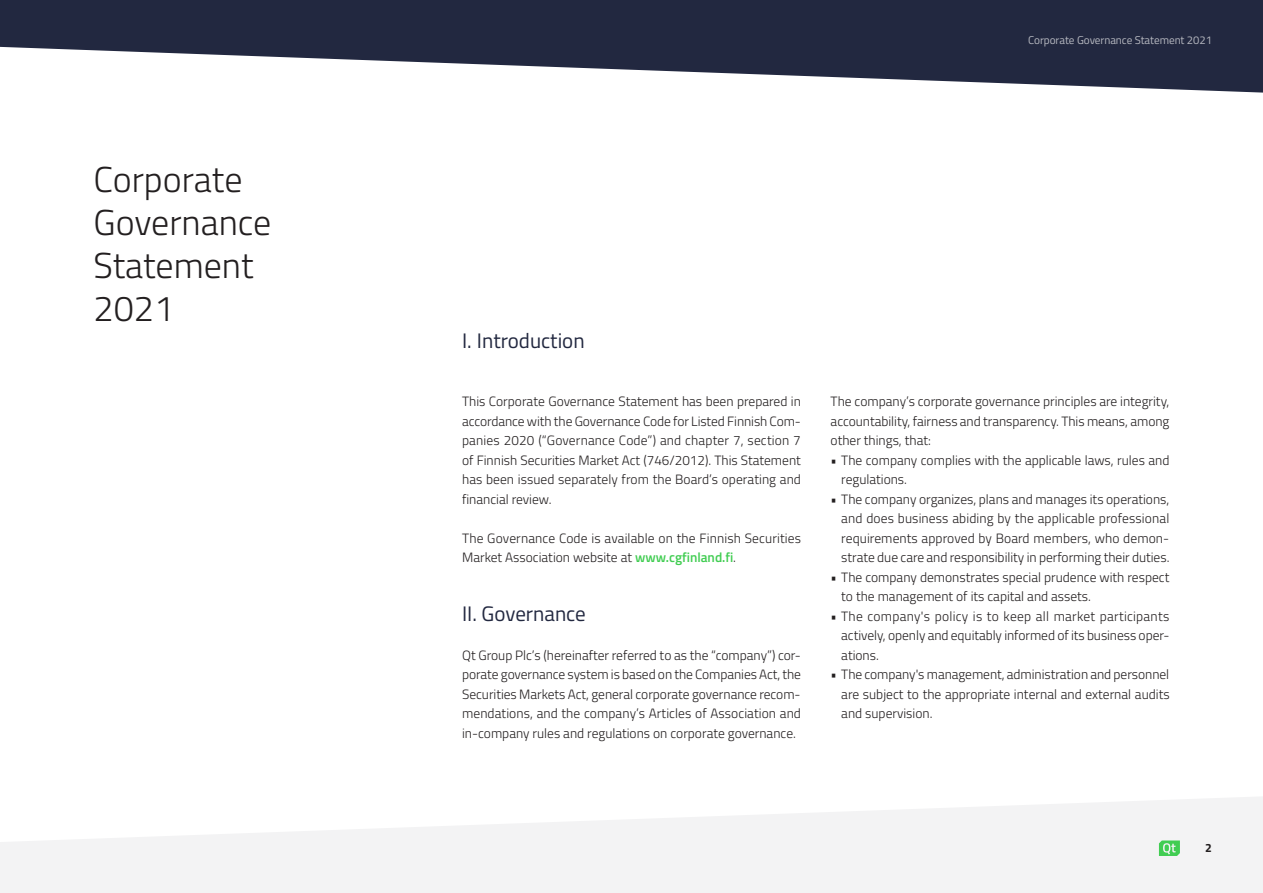
<style>
.page{position:relative;width:1263px;height:893px;background:#fff}
.page>*{position:absolute;margin:0;border:0;box-sizing:border-box;transform-origin:0 0}
.t1{font:300 36px/43.2px "Titillium Web";color:#231f20}
.t2{font:21px "Titillium Web";color:#222840}
.t3{font:300 13.5px/19.5px "Titillium Web";color:#231f20;text-align:justify}
.t4{font:700 12px "Titillium Web";color:#231f20}
.t5{font:11.25px "Titillium Web";letter-spacing:-.005em;color:#b5b7bf}
.s1{font-weight:600;color:#41cd52}
</style>
<div class="page">
<svg style="left:0;top:797px;width:1263px;height:96px;fill:#f3f3f4"></svg>
<svg style="left:0;top:0;width:1263px;height:93px;fill:#222840"></svg>
<svg style="left:1159px;top:840px;width:21px;height:16px"></svg>
<h1 class="t1" style="left:94px;top:156px;width:179px">Corporate<br>Governance<br>Statement<br>2021</h1>
<p class="t5" style="left:1028px;top:32px;width:185px">Corporate Governance Statement 2021</p>
<h2 class="t2" style="left:462px;top:325px;width:124px">I. Introduction</h2>
<p class="t3" style="left:462px;top:391px;width:340px">This Corporate Governance Statement has been prepared in accordance with the Governance Code for Listed Finnish Com&shy;panies 2020 (“Governance Code”) and chapter 7, section 7 of Finnish Securities Market Act (746/2012). This Statement has been issued separately from the Board’s operating and financial review.</p>
<p class="t3" style="left:462px;top:528px;width:340px">The Governance Code is available on the Finnish Securities<br>Market Association website at <span class="s1">www.cgfinland.fi</span>.</p>
<h2 class="t2" style="left:462px;top:598px;width:125px">II. Governance</h2>
<p class="t3" style="left:462px;top:645px;width:340px">Qt Group Plc’s (hereinafter referred to as the “company”) cor&shy;porate governance system is based on the Companies Act, the Securities Markets Act, general corporate governance recom&shy;mendations, and the company’s Articles of Association and in-company rules and regulations on corporate governance.</p>
<p class="t3" style="left:831px;top:391px;width:340px">The company’s corporate governance principles are integrity, accountability, fairness and transparency. This means, among other things, that:</p>
<p class="t3" style="left:841px;top:450px;width:330px;text-indent:-11px">• The company complies with the applicable laws, rules and regulations.</p>
<p class="t3" style="left:841px;top:489px;width:330px;text-indent:-11px">• The company organizes, plans and manages its operations, and does business abiding by the applicable professional requirements approved by Board members, who demon&shy;strate due care and responsibility in performing their duties.</p>
<p class="t3" style="left:841px;top:567px;width:330px;text-indent:-11px">• The company demonstrates special prudence with respect to the management of its capital and assets.</p>
<p class="t3" style="left:841px;top:606px;width:330px;text-indent:-11px">• The company's policy is to keep all market participants actively, openly and equitably informed of its business oper&shy;ations.</p>
<p class="t3" style="left:841px;top:664px;width:330px;text-indent:-11px">• The company's management, administration and personnel are subject to the appropriate internal and external audits and supervision.</p>
<p class="t4" style="left:1205px;top:839px;width:8px">2</p>
</div>
